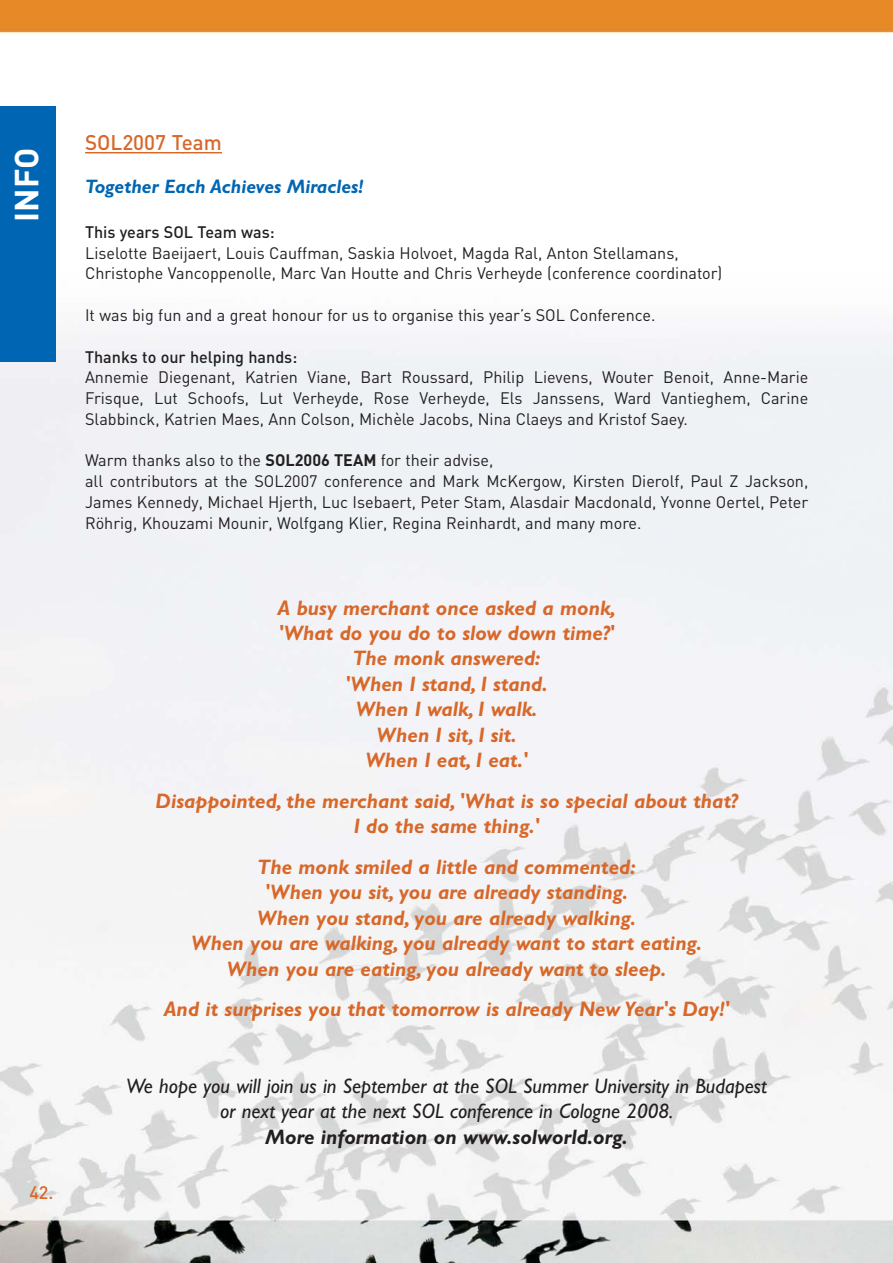
<style>
.page{position:relative;width:893px;height:1263px;background:#fff}
.page>*{position:absolute;margin:0;border:0;box-sizing:border-box;transform-origin:0 0}
.t1{font:700 33px "DIN";color:#fff}
.t2{font:italic 700 21px/25.5px "Gill Sans";color:#d76829;text-align:center}
.t3{font:italic 21px/25.5px "Gill Sans";color:#231f20;text-align:center}
.t4{font:italic 700 21px "Gill Sans";color:#231f20}
.t5{font:500 21px "DIN";color:#d76829}
.t6{font:italic 700 19.5px "Gill Sans";color:#0066b3}
.t7{font:500 18px "DIN";color:#d76829}
.t8{font:16.5px/20.9px "DIN";color:#231f20}
.t9{font:500 16.5px "DIN";color:#231f20}
.s1{font-weight:700}
</style>
<div class="page">
<img style="left:0;top:0;width:892px;height:1263px">
<hr style="left:85px;top:152px;width:98px;height:1px;background:#d76829">
<hr style="left:182px;top:152px;width:40px;height:1px;background:#d76829">
<div style="left:0;top:106px;width:55px;height:255px;background:#0066b3"></div>
<h1 class="t1" style="left:16px;top:222px;width:75px;rotate:-90deg">INFO</h1>
<p class="t7" style="left:29px;top:1186px;width:26px">42.</p>
<p class="t5" style="left:85px;top:135px;width:138px">SOL2007 Team</p>
<p class="t6" style="left:85px;top:180px;width:280px">Together Each Achieves Miracles!</p>
<p class="t9" style="left:85px;top:226px;width:191px">This years SOL Team was:</p>
<p class="t8" style="left:85px;top:244px;width:639px">Liselotte Baeijaert, Louis Cauffman, Saskia Holvoet, Magda Ral, Anton Stellamans,<br>Christophe Vancoppenolle, Marc Van Houtte and Chris Verheyde (conference coordinator)</p>
<p class="t8" style="left:85px;top:306px;width:572px">It was big fun and a great honour for us to organise this year’s SOL Conference.</p>
<p class="t9" style="left:85px;top:351px;width:214px">Thanks to our helping hands:</p>
<p class="t8" style="left:85px;top:369px;width:724px;text-align:justify">Annemie Diegenant, Katrien Viane, Bart Roussard, Philip Lievens, Wouter Benoit, Anne-Marie Frisque, Lut Schoofs, Lut Verheyde, Rose Verheyde, Els Janssens, Ward Vantieghem, Carine Slabbinck, Katrien Maes, Ann Colson, Michèle Jacobs, Nina Claeys and Kristof Saey.</p>
<p class="t8" style="left:85px;top:452px;width:724px">Warm thanks also to the <span class="s1">SOL2006 TEAM</span> for their advise,<br>all contributors at the SOL2007 conference and Mark McKergow, Kirsten Dierolf, Paul Z Jackson, James Kennedy, Michael Hjerth, Luc Isebaert, Peter Stam, Alasdair Macdonald, Yvonne Oertel, Peter Röhrig, Khouzami Mounir, Wolfgang Klier, Regina Reinhardt, and many more.</p>
<p class="t2" style="left:277px;top:597px;width:340px">A busy merchant once asked a monk, 'What do you do to slow down time?'<br>The monk answered:<br>'When I stand, I stand.<br>When I walk, I walk.<br>When I sit, I sit.<br>When I eat, I eat.'</p>
<p class="t2" style="left:156px;top:790px;width:583px">Disappointed, the merchant said, 'What is so special about that?<br>I do the same thing.'</p>
<p class="t2" style="left:191px;top:856px;width:512px">The monk smiled a little and commented:<br>'When you sit, you are already standing.<br>When you stand, you are already walking.<br>When you are walking, you already want to start eating.<br>When you are eating, you already want to sleep.</p>
<p class="t2" style="left:164px;top:999px;width:567px">And it surprises you that tomorrow is already New Year's Day!'</p>
<p class="t3" style="left:126px;top:1075px;width:642px">We hope you will join us in September at the SOL Summer University in Budapest or next year at the next SOL conference in Cologne 2008.</p>
<p class="t4" style="left:265px;top:1130px;width:364px">More information on www.solworld.org.</p>
</div>
